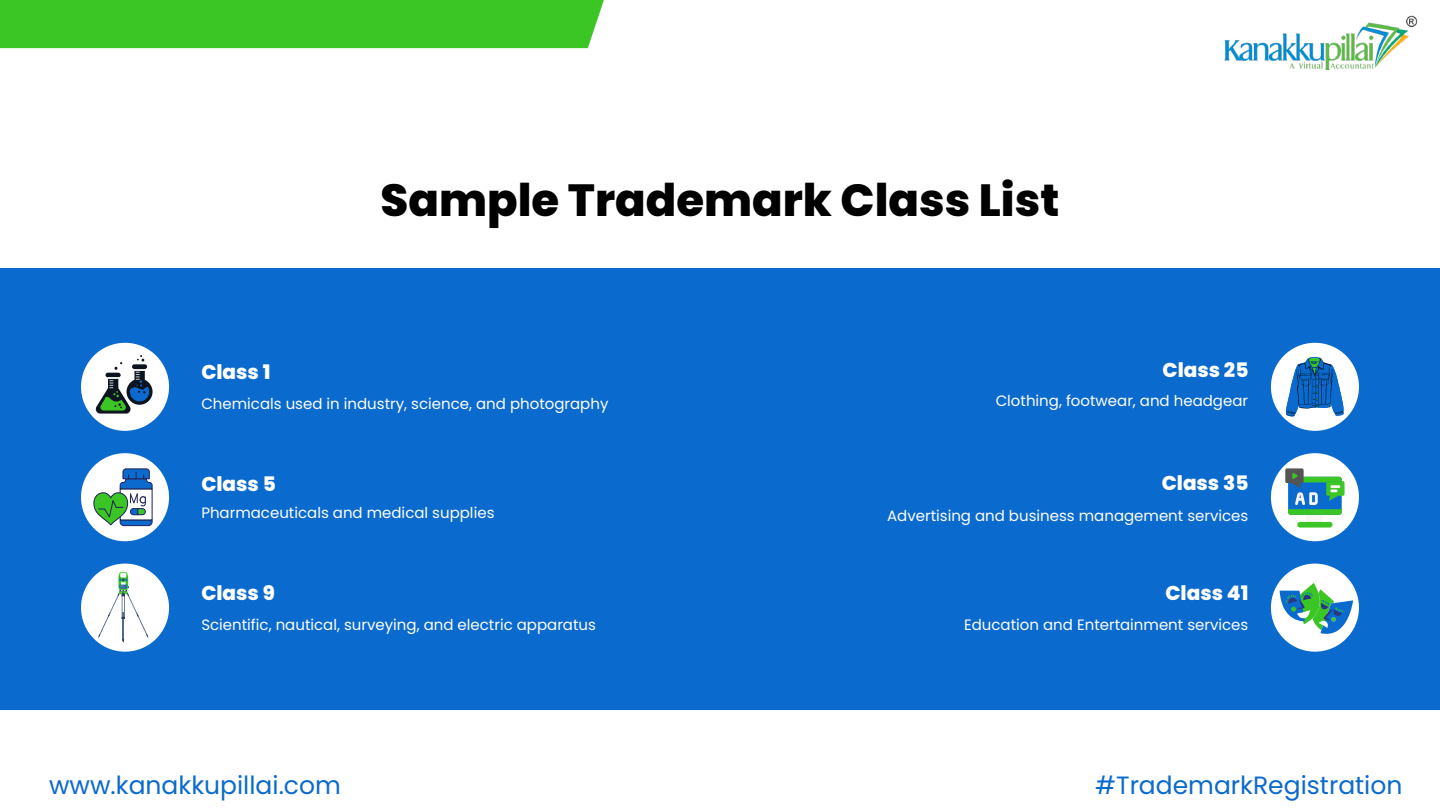
<style>
.page{position:relative;width:1440px;height:810px;background:#fff}
.page>*{position:absolute;margin:0;border:0;box-sizing:border-box;transform-origin:0 0}
.t1{font:800 45px "Poppins";color:#000}
.t2{font:25px "Poppins";color:#0a6acd}
.t3{font:800 20px "Poppins";color:#fff}
.t4{font:15px "Poppins";color:#fff}
</style>
<div class="page">
<div style="left:0;top:269px;width:1440px;height:441px;background:#0a6acd"></div>
<div style="left:81px;top:343px;width:88px;height:88px;background:#fff;border-radius:50%"></div>
<div style="left:81px;top:453px;width:88px;height:88px;background:#fff;border-radius:50%"></div>
<div style="left:81px;top:564px;width:88px;height:88px;background:#fff;border-radius:50%"></div>
<div style="left:1271px;top:343px;width:88px;height:88px;background:#fff;border-radius:50%"></div>
<div style="left:1271px;top:453px;width:88px;height:88px;background:#fff;border-radius:50%"></div>
<div style="left:1271px;top:564px;width:88px;height:88px;background:#fff;border-radius:50%"></div>
<svg style="left:95px;top:355px;width:58px;height:59px"></svg>
<svg style="left:93px;top:468px;width:60px;height:58px"></svg>
<svg style="left:98px;top:572px;width:50px;height:71px"></svg>
<svg style="left:1286px;top:357px;width:58px;height:59px"></svg>
<div style="left:1306px;top:512px;width:17px;height:13px;background:#f8f6f7"></div>
<svg style="left:1297px;top:522px;width:36px;height:6px"></svg>
<svg style="left:1285px;top:468px;width:60px;height:47px"></svg>
<svg style="left:1280px;top:583px;width:73px;height:51px"></svg>
<img style="left:1225px;top:15px;width:193px;height:55px">
<div style="left:0;top:0;width:649px;height:48px;background:#3cc625"></div>
<h3 class="t3" style="left:201px;top:358px;width:71px">Class 1</h3>
<h1 class="t1" style="left:381px;top:169px;width:680px">Sample Trademark Class List</h1>
<h3 class="t3" style="left:1163px;top:356px;width:87px">Class 25</h3>
<p class="t4" style="left:201px;top:393px;width:409px">Chemicals used in industry, science, and photography</p>
<p class="t4" style="left:996px;top:390px;width:254px">Clothing, footwear, and headgear</p>
<h3 class="t3" style="left:201px;top:470px;width:76px">Class 5</h3>
<h3 class="t3" style="left:1162px;top:469px;width:88px">Class 35</h3>
<p class="t4" style="left:201px;top:502px;width:295px">Pharmaceuticals and medical supplies</p>
<p class="t4" style="left:887px;top:505px;width:363px">Advertising and business management services</p>
<h3 class="t3" style="left:201px;top:579px;width:75px">Class 9</h3>
<h3 class="t3" style="left:1165px;top:579px;width:84px">Class 41</h3>
<p class="t4" style="left:201px;top:614px;width:396px">Scientific, nautical, surveying, and electric apparatus</p>
<p class="t4" style="left:964px;top:614px;width:286px">Education and Entertainment services</p>
<h2 class="t2" style="left:49px;top:768px;width:293px">www.kanakkupillai.com</h2>
<h2 class="t2" style="left:1095px;top:768px;width:309px">#TrademarkRegistration</h2>
</div>
